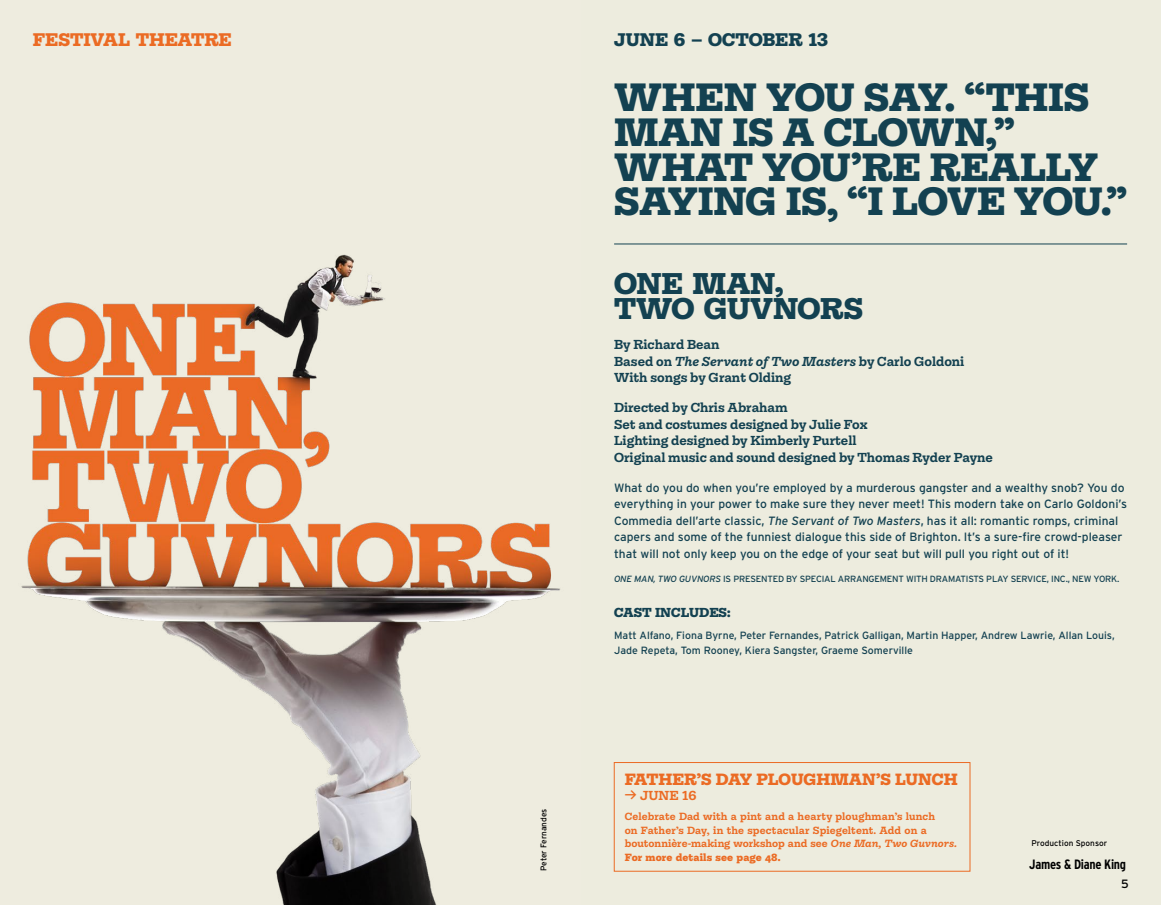
<style>
.page{position:relative;width:1161px;height:905px;background:#fff}
.page>*{position:absolute;margin:0;border:0;box-sizing:border-box;transform-origin:0 0}
.t1{font:900 45.45px/34.7px "Equitan Slab";letter-spacing:-.01em;color:#134151}
.t2{font:900 34.5px/25.5px "Equitan Slab";letter-spacing:-.01em;color:#134151}
.t3{font:900 21px "Equitan Slab";letter-spacing:-.005em;color:#eb6b24}
.t4{font:900 21px "Equitan Slab";letter-spacing:-.01em;color:#134151}
.t5{font:900 18.75px "Equitan Slab";color:#eb6b24}
.t6{font:700 15px/16.5px "Equitan Slab";color:#134151}
.t7{font:900 15px "Equitan Slab";letter-spacing:-.005em;color:#134151}
.t8{font:700 15px "Equitan Slab";color:#eb6b24}
.t9{font:700 condensed 13.5px "Interstate";letter-spacing:-.02em;color:#000}
.t10{font:12px/16.5px "Interstate";color:#134151}
.t11{font:700 12px/13.5px "Equitan Slab";letter-spacing:.005em;color:#eb6b24}
.t12{font:12px "Interstate";color:#000}
.t13{font:10.5px/15px "Interstate";color:#134151}
.t14{font:9px "Interstate";letter-spacing:-.02em;color:#134151}
.t15{font:8.25px "Interstate";color:#000}
.s1{font-style:italic}
.s2{font-family:"Favorit";font-weight:400}
.s3{font-weight:900}
</style>
<div class="page">
<div style="left:580px;top:0;width:581px;height:904px;background:#edecde"></div>
<div style="left:0;top:0;width:580px;height:904px;background:#eeecdf"></div>
<img style="left:21px;top:254px;width:539px;height:650px">
<hr style="left:614px;top:243px;width:513px;height:1px;background:#134151">
<div style="left:614px;top:762px;width:356px;height:109px;border:1px solid #eb6b24"></div>
<h3 class="t3" style="left:33px;top:28px;width:200px">FESTIVAL THEATRE</h3>
<h3 class="t4" style="left:614px;top:28px;width:215px">JUNE 6 – OCTOBER 13</h3>
<h1 class="t1" style="left:614px;top:79px;width:515px">WHEN YOU SAY. “THIS<br>MAN IS A CLOWN,”<br>WHAT YOU’RE REALLY<br>SAYING IS, “I LOVE YOU.”</h1>
<p class="t15" style="left:539px;top:871px;width:64px;rotate:-90deg">Peter Fernandes</p>
<h2 class="t2" style="left:614px;top:270px;width:250px">ONE MAN,<br>TWO GUVNORS</h2>
<p class="t6" style="left:614px;top:336px;width:352px">By Richard Bean<br>Based on <span class="s1">The Servant of Two Masters</span> by Carlo Goldoni<br>With songs by Grant Olding</p>
<p class="t6" style="left:614px;top:399px;width:380px">Directed by Chris Abraham<br>Set and costumes designed by Julie Fox<br>Lighting designed by Kimberly Purtell<br>Original music and sound designed by Thomas Ryder Payne</p>
<p class="t10" style="left:614px;top:479px;width:514px">What do you do when you’re employed by a murderous gangster and a wealthy snob? You do everything in your power to make sure they never meet! This modern take on Carlo Goldoni’s Commedia dell’arte classic, <span class="s1">The Servant of Two Masters</span>, has it all: romantic romps, criminal capers and some of the funniest dialogue this side of Brighton. It’s a sure-fire crowd-pleaser that will not only keep you on the edge of your seat but will pull you right out of it!</p>
<p class="t14" style="left:614px;top:574px;width:507px"><span class="s1">ONE MAN, TWO GUVNORS</span> IS PRESENTED BY SPECIAL ARRANGEMENT WITH DRAMATISTS PLAY SERVICE, INC., NEW YORK.</p>
<p class="t7" style="left:614px;top:604px;width:118px">CAST INCLUDES:</p>
<p class="t13" style="left:614px;top:628px;width:502px">Matt Alfano, Fiona Byrne, Peter Fernandes, Patrick Galligan, Martin Happer, Andrew Lawrie, Allan Louis,<br>Jade Repeta, Tom Rooney, Kiera Sangster, Graeme Somerville</p>
<h3 class="t5" style="left:625px;top:768px;width:334px">FATHER’S DAY PLOUGHMAN’S LUNCH</h3>
<p class="t8" style="left:625px;top:787px;width:73px"><span class="s2">→</span> JUNE 16</p>
<p class="t11" style="left:625px;top:809px;width:334px">Celebrate Dad with a pint and a hearty ploughman’s lunch<br>on Father’s Day, in the spectacular Spiegeltent. Add on a boutonnière-making workshop and see <span class="s1">One Man, Two Guvnors.<br></span><span class="s3">For more details see page 48.</span></p>
<p class="t15" style="left:1032px;top:838px;width:77px">Production Sponsor</p>
<p class="t9" style="left:1029px;top:856px;width:98px">James &amp; Diane King</p>
<p class="t12" style="left:1121px;top:877px;width:9px">5</p>
</div>
